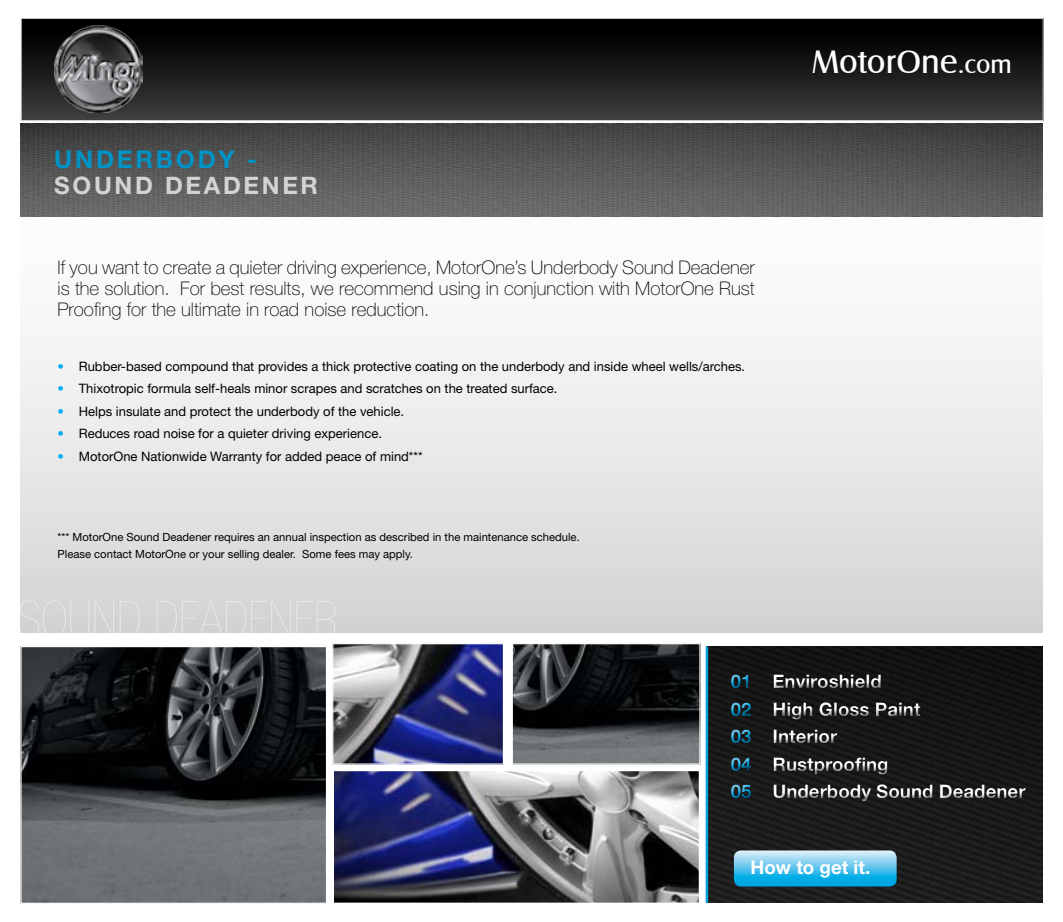
<style>
.page{position:relative;width:1063px;height:922px;background:#fff}
.page>*{position:absolute;margin:0;border:0;box-sizing:border-box;transform-origin:0 0}
.t1{font:33.5px "Castle T";color:#fff}
.t2{font:700 24.5px "Helvetica Neue";letter-spacing:.11em;color:#0094c6}
.t3{font:700 24.12px "Helvetica Neue";letter-spacing:.11em;color:#d1d3d4}
.t4{font:100 18.75px/21.2px "Helvetica Neue";color:#000;text-align:justify}
.t5{font:700 18.75px/27.5px "Helvetica Neue";color:#fff}
.t6{font:13px "Helvetica Neue";color:#000}
.t7{font:11.25px/17.5px "Helvetica Neue";color:#000}
.s1{color:#00aeef}
.s2{font-size:25.75px}
.s3{color:#00a4e3}
</style>
<div class="page">
<svg style="left:21px;top:216px;width:1022px;height:416px"></svg>
<img style="left:21px;top:123px;width:1022px;height:93px">
<div style="left:708px;top:646px;width:335px;height:256px;background:#1a1a1a"></div>
<div style="left:21px;top:18px;width:1022px;height:102px;background:linear-gradient(to bottom,#000,#3c3c3e)"></div>
<div style="left:21px;top:18px;width:1022px;height:103px;border:1px solid #d1d3d4"></div>
<hr style="left:706px;top:646px;width:2px;height:256px;background:#00a4e3">
<img style="left:22px;top:647px;width:303px;height:254px">
<div style="left:20px;top:645px;width:307px;height:258px;border:1px solid #fff"></div>
<img style="left:514px;top:645px;width:185px;height:117px">
<div style="left:512px;top:643px;width:189px;height:121px;border:1px solid #fff"></div>
<img style="left:335px;top:772px;width:363px;height:129px">
<div style="left:332px;top:769px;width:369px;height:135px;border:2px solid #fff"></div>
<img style="left:334px;top:645px;width:168px;height:117px">
<div style="left:332px;top:643px;width:172px;height:121px;border:1px solid #fff"></div>
<svg style="left:734px;top:850px;width:163px;height:36px"></svg>
<div style="left:722px;top:665px;width:311px;height:142px;background:#141414"></div>
<div style="left:725px;top:668px;width:310px;height:142px;background:#000;opacity:.75"></div>
<img style="left:54px;top:25px;width:88px;height:88px">
<h2 class="t2" style="left:54px;top:144px;width:204px">underbody -</h2>
<h3 class="t3" style="left:54px;top:171px;width:265px">sound deadener</h3>
<h3 class="t4" style="left:58px;top:256px;width:699px">If you want to create a quieter driving experience, MotorOne’s Underbody Sound Deadener is the solution. For best results, we recommend using in conjunction with MotorOne Rust Proofing for the ultimate in road noise reduction.</h3>
<p class="t6" style="left:58px;top:358px;width:689px"><span class="s1">•</span> Rubber-based compound that provides a thick protective coating on the underbody and inside wheel wells/arches.</p>
<p class="t6" style="left:58px;top:380px;width:501px"><span class="s1">•</span> Thixotropic formula self-heals minor scrapes and scratches on the treated surface.</p>
<p class="t6" style="left:58px;top:403px;width:348px"><span class="s1">•</span> Helps insulate and protect the underbody of the vehicle.</p>
<p class="t6" style="left:58px;top:425px;width:326px"><span class="s1">•</span> Reduces road noise for a quieter driving experience.</p>
<p class="t6" style="left:58px;top:448px;width:367px"><span class="s1">•</span> MotorOne Nationwide Warranty for added peace of mind***</p>
<p class="t7" style="left:58px;top:527px;width:524px">*** MotorOne Sound Deadener requires an annual inspection as described in the maintenance schedule.<br>Please contact MotorOne or your selling dealer. Some fees may apply.</p>
<h1 class="t1" style="left:812px;top:43px;width:202px">MotorOne<span class="s2">.com</span></h1>
<h3 class="t5" style="left:731px;top:667px;width:296px"><span class="s3">01</span> Enviroshield<br><span class="s3">02</span> High Gloss Paint<br><span class="s3">03</span> Interior<br><span class="s3">04</span> Rustproofing<br><span class="s3">05</span> Underbody Sound Deadener</h3>
<h3 class="t5" style="left:751px;top:853px;width:121px">How to get it.</h3>
</div>
